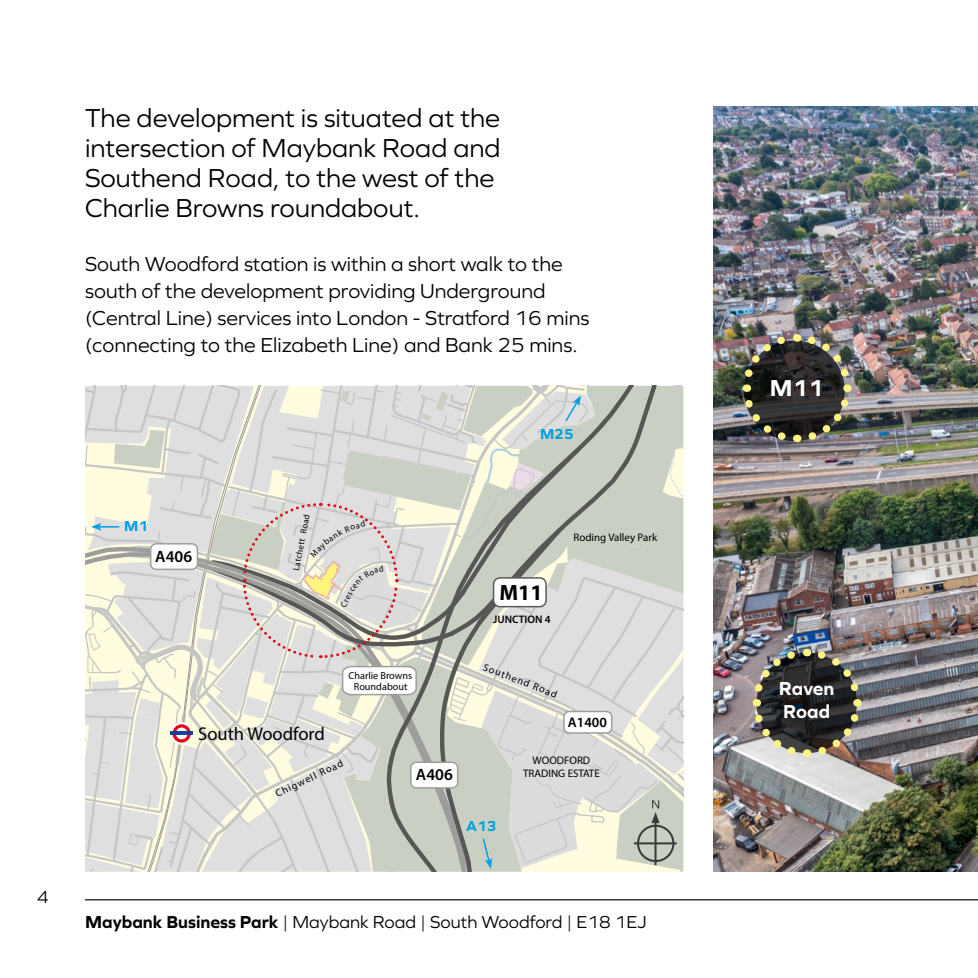
<style>
.page{position:relative;width:978px;height:978px;background:#fff}
.page>*{position:absolute;margin:0;border:0;box-sizing:border-box;transform-origin:0 0}
.t1{font:27px/30px "Graphie";color:#000}
.t2{font:700 24px "Graphie";color:#fff}
.t3{font:700 22.2px "Myriad Pro";color:#000}
.t4{font:21px/27px "Graphie";color:#000}
.t5{font:700 19.5px/23.4px "Graphie";color:#fff}
.t6{font:18.45px "Myriad Pro";color:#000}
.t7{font:18px "Graphie";color:#000}
.t8{font:600 16.5px "Myriad Pro";color:#000}
.t9{font:700 15px "Graphie";color:#009fe3}
.t10{font:600 14.1px "Myriad Pro";color:#000}
.t11{font:10.95px/13.2px "Myriad Pro";color:#000;text-align:center}
.t12{font:600 10.95px "Myriad Pro";color:#000}
.t13{font:10.2px/10.8px "Myriad Pro";color:#000;text-align:center}
.t14{font:8.7px "Myriad Pro";color:#000}
.s1{font-weight:700}
</style>
<div class="page">
<img style="left:713px;top:106px;width:265px;height:765px">
<img style="left:738px;top:330px;width:117px;height:116px">
<img style="left:748px;top:645px;width:117px;height:116px">
<hr style="left:85px;top:899px;width:893px;height:1px;background:#3a3b3b">
<svg style="left:85px;top:386px;width:599px;height:486px;background:#d8d8d1"></svg>
<p class="t7" style="left:37px;top:886px;width:13px">4</p>
<p class="t1" style="left:85px;top:102px;width:417px">The development is situated at the intersection of Maybank Road and<br>Southend Road, to the west of the<br>Charlie Browns roundabout.</p>
<p class="t4" style="left:85px;top:250px;width:506px">South Woodford station is within a short walk to the south of the development providing Underground (Central Line) services into London - Stratford 16 mins (connecting to the Elizabeth Line) and Bank 25 mins.</p>
<p class="t9" style="left:540px;top:425px;width:35px">M25</p>
<p class="t9" style="left:124px;top:517px;width:25px">M1</p>
<p class="t8" style="left:155px;top:546px;width:38px">A406</p>
<p class="t14" style="left:291px;top:569px;width:59px;rotate:-79deg">Latchett Road</p>
<p class="t3" style="left:500px;top:578px;width:45px">M11</p>
<p class="t12" style="left:493px;top:612px;width:59px">JUNCTION 4</p>
<p class="t11" style="left:573px;top:530px;width:85px">Roding Valley Park</p>
<p class="t6" style="left:198px;top:722px;width:128px">South Woodford</p>
<p class="t13" style="left:348px;top:670px;width:65px">Charlie Browns<br>Roundabout</p>
<p class="t13" style="left:274px;top:789px;width:75px;rotate:-25deg">Chigwell Road</p>
<p class="t8" style="left:416px;top:764px;width:38px">A406</p>
<p class="t13" style="left:486px;top:662px;width:80px;rotate:21deg">Southend Road</p>
<p class="t10" style="left:568px;top:713px;width:41px">A1400</p>
<p class="t9" style="left:466px;top:817px;width:32px">A13</p>
<p class="t11" style="left:523px;top:754px;width:78px">WOODFORD<br>TRADING ESTATE</p>
<p class="t7" style="left:85px;top:911px;width:563px"><span class="s1">Maybank Business Park</span> | Maybank Road | South Woodford | E18 1EJ</p>
<p class="t2" style="left:770px;top:374px;width:55px">M11</p>
<p class="t5" style="left:779px;top:676px;width:57px">Raven<br>Road</p>
</div>
